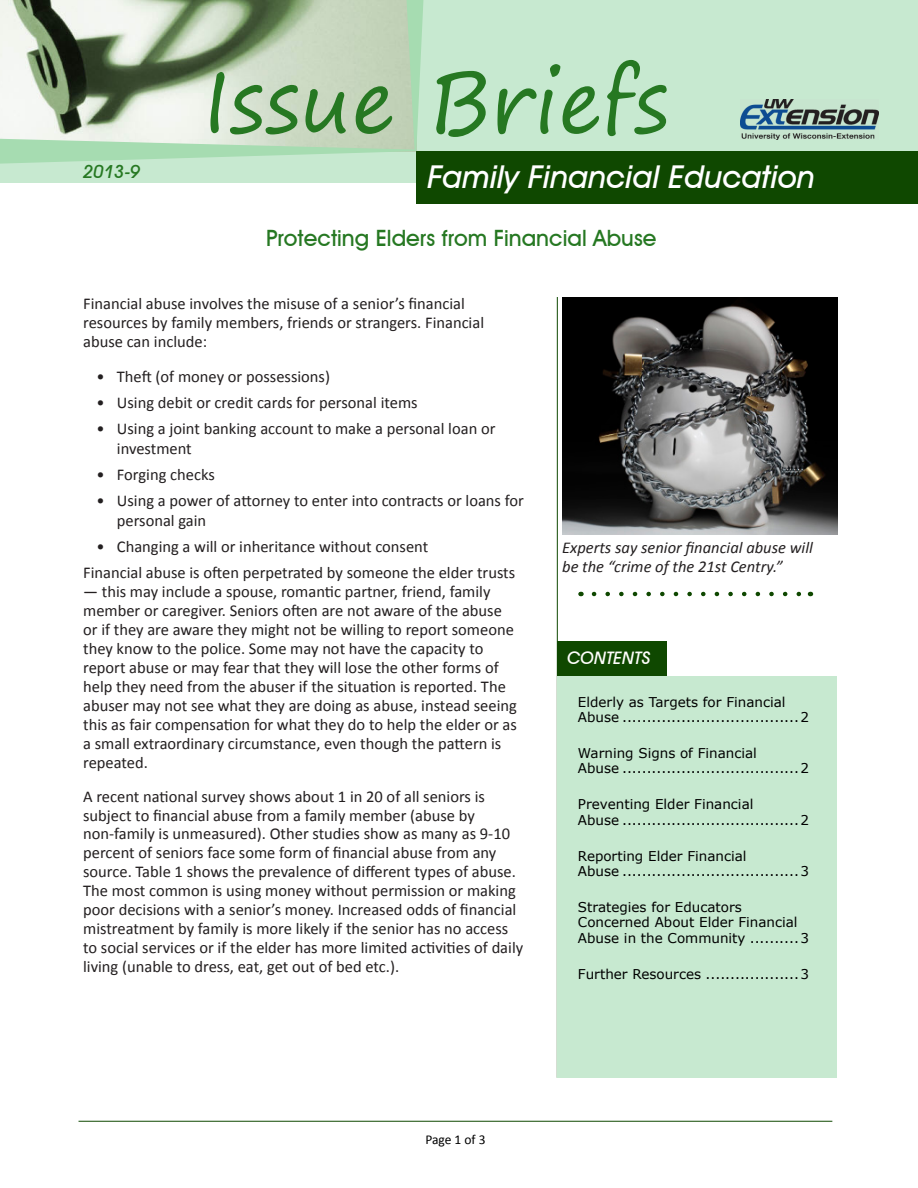
<style>
.page{position:relative;width:918px;height:1188px;background:#fff}
.page>*{position:absolute;margin:0;border:0;box-sizing:border-box;transform-origin:0 0}
.t1{font:84px "Segoe Print";color:#267822}
.t2{font:italic 500 31.5px "Avant Garde IT Cby BT";color:#fff}
.Heading_1{font:500 22.5px "Avant Garde IT Cby BT";color:#267822}
.t3{font:italic 500 18px "Avant Garde IT Cby BT";color:#267822}
.t4{font:italic 500 17.25px "Avant Garde IT Cby BT";color:#fffefc}
.t5{font:16.5px/18.9px "Calibri";color:#231f20}
.t6{font:italic 16.5px/18.9px "Calibri";color:#231f20}
.t7{font:13.5px/15.6px "Verdana";color:#000}
.Heading_3{font:13.5px "Calibri";letter-spacing:-.005em;color:#000}
</style>
<div class="page">
<hr style="left:79px;top:1121px;width:753px;height:1px;background:#0f4800">
<div style="left:393px;top:0;width:525px;height:54px;background:#c7e9d0"></div>
<div style="left:0;top:31px;width:918px;height:152px;background:#c7e9d0"></div>
<div style="left:417px;top:152px;width:501px;height:52px;background:#0f4800"></div>
<svg style="left:0;top:0;width:427px;height:164px"></svg>
<img style="left:740px;top:99px;width:139px;height:41px">
<hr style="left:557px;top:297px;width:1px;height:781px;background:#0f4800">
<div style="left:558px;top:641px;width:109px;height:35px;background:#0f4800"></div>
<div style="left:558px;top:676px;width:279px;height:402px;background:#c7e9d0"></div>
<svg style="left:594px;top:592px;width:207px;height:4px"></svg>
<img style="left:562px;top:297px;width:275px;height:237px">
<p class="t3" style="left:83px;top:160px;width:59px">2013-9</p>
<h1 class="t1" style="left:202px;top:27px;width:468px">Issue Briefs</h1>
<h2 class="t2" style="left:428px;top:158px;width:389px">Family Financial Education</h2>
<p class="Heading_1" style="left:266px;top:224px;width:392px">Protecting Elders from Financial Abuse</p>
<p class="t5" style="left:83px;top:295px;width:402px">Financial abuse involves the misuse of a senior’s financial resources by family members, friends or strangers. Financial abuse can include:</p>
<p class="t5" style="left:97px;top:367px;width:235px">• Theft (of money or possessions)</p>
<p class="t5" style="left:97px;top:393px;width:323px">• Using debit or credit cards for personal items</p>
<p class="t5" style="left:117px;top:419px;width:380px;line-height:19.5px;text-indent:-20px">• Using a joint banking account to make a personal loan or investment</p>
<p class="t5" style="left:97px;top:465px;width:120px">• Forging checks</p>
<p class="t5" style="left:117px;top:491px;width:409px;line-height:19.5px;text-indent:-20px">• Using a power of attorney to enter into contracts or loans for personal gain</p>
<p class="t5" style="left:97px;top:537px;width:333px">• Changing a will or inheritance without consent</p>
<p class="t5" style="left:83px;top:563px;width:434px">Financial abuse is often perpetrated by someone the elder trusts</p>
<p class="t5" style="left:83px;top:582px;width:435px">— this may include a spouse, romantic partner, friend, family member or caregiver. Seniors often are not aware of the abuse or if they are aware they might not be willing to report someone they know to the police. Some may not have the capacity to report abuse or may fear that they will lose the other forms of help they need from the abuser if the situation is reported. The abuser may not see what they are doing as abuse, instead seeing this as fair compensation for what they do to help the elder or as a small extraordinary circumstance, even though the pattern is repeated.</p>
<p class="t5" style="left:83px;top:787px;width:442px">A recent national survey shows about 1 in 20 of all seniors is subject to financial abuse from a family member (abuse by non-family is unmeasured). Other studies show as many as 9-10 percent of seniors face some form of financial abuse from any source. Table 1 shows the prevalence of different types of abuse.<br>The most common is using money without permission or making poor decisions with a senior’s money. Increased odds of financial mistreatment by family is more likely if the senior has no access to social services or if the elder has more limited activities of daily living (unable to dress, eat, get out of bed etc.).</p>
<p class="t6" style="left:562px;top:537px;width:252px">Experts say senior financial abuse will be the “crime of the 21st Centry.”</p>
<p class="t4" style="left:568px;top:647px;width:84px">CONTENTS</p>
<p class="t7" style="left:578px;top:694px;width:233px">Elderly as Targets for Financial<br>Abuse ....................................2</p>
<p class="t7" style="left:578px;top:745px;width:233px">Warning Signs of Financial<br>Abuse ....................................2</p>
<p class="t7" style="left:578px;top:796px;width:233px">Preventing Elder Financial<br>Abuse ....................................2</p>
<p class="t7" style="left:578px;top:848px;width:233px">Reporting Elder Financial<br>Abuse ....................................3</p>
<p class="t7" style="left:578px;top:899px;width:233px">Strategies for Educators<br>Concerned About Elder Financial<br>Abuse in the Community ..........3</p>
<p class="t7" style="left:578px;top:966px;width:233px">Further Resources ...................3</p>
<p class="Heading_3" style="left:425px;top:1131px;width:62px">Page 1 of 3</p>
</div>
